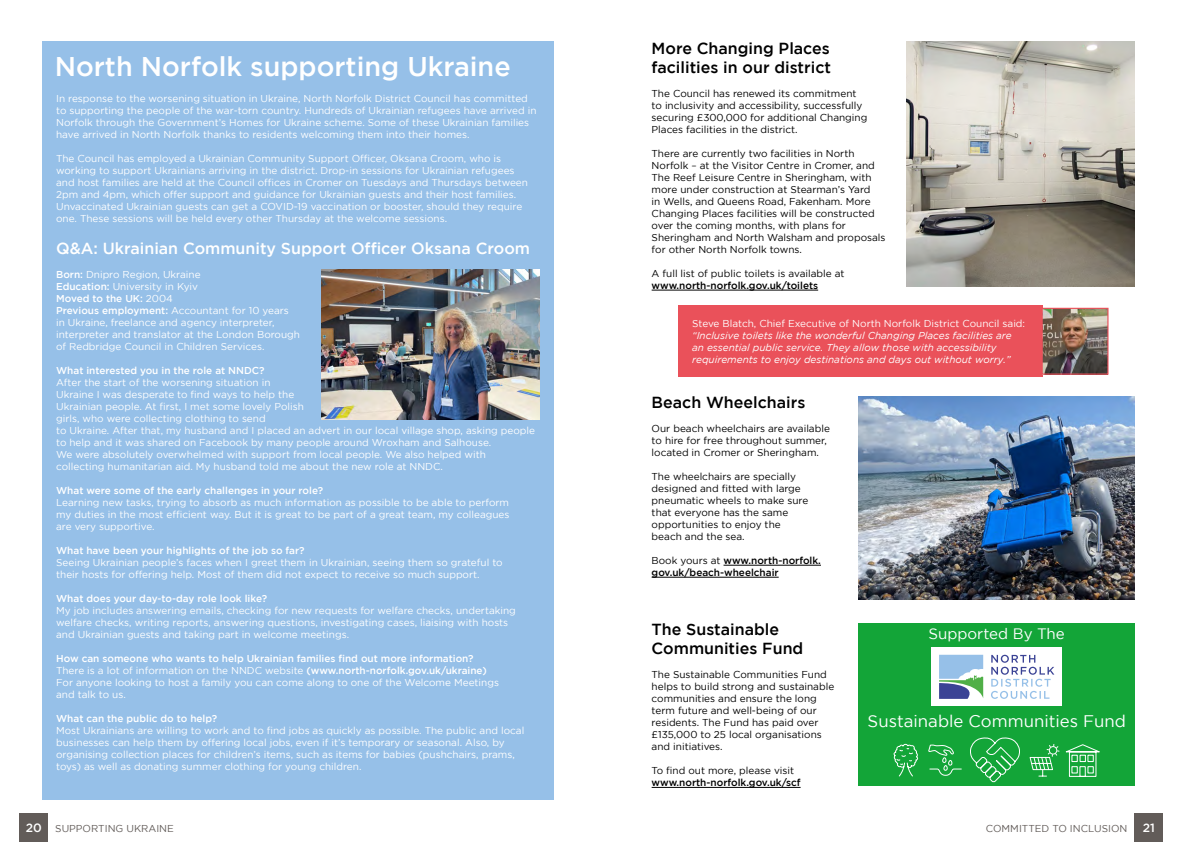
<style>
.page{position:relative;width:1191px;height:842px;background:#fff}
.page>*{position:absolute;margin:0;border:0;box-sizing:border-box;transform-origin:0 0}
.t1{font:500 27px "Gotham";color:#fff}
.t2{font:16.8px "Gotham";color:#fff}
.t3{font:500 16px/19.2px "Gotham";color:#000}
.t4{font:500 16px "Gotham";color:#fff}
.t5{font:15.1px "Gotham";color:#fff}
.t6{font:500 12px "Gotham";color:#fff}
.t7{font:10px/12px "Gotham";color:#fff}
.t8{font:10px/12px "Gotham";color:#000}
.t9{font:500 10px "Gotham";color:#fff}
.t10{font:italic 10px/12px "Gotham";color:#fff}
.t11{font:500 10px/12px "Gotham";color:#000}
.t12{font:10px "Gotham";color:#625c59}
.s1{font-weight:500}
.s2{font-weight:400}
</style>
<div class="page">
<div style="left:42px;top:42px;width:511px;height:758px;background:#96c0e8"></div>
<div style="left:20px;top:814px;width:28px;height:28px;background:#625c59"></div>
<div style="left:1134px;top:814px;width:28px;height:28px;background:#625c59"></div>
<hr style="left:651px;top:290px;width:167px;height:1px;background:#000">
<hr style="left:651px;top:787px;width:149px;height:1px;background:#000">
<img style="left:906px;top:42px;width:228px;height:244px">
<hr style="left:723px;top:565px;width:98px;height:1px;background:#000">
<hr style="left:651px;top:577px;width:127px;height:1px;background:#000">
<img style="left:858px;top:396px;width:276px;height:204px">
<img style="left:321px;top:270px;width:218px;height:150px">
<div style="left:678px;top:305px;width:364px;height:72px;background:#ea515a"></div>
<img style="left:1043px;top:310px;width:63px;height:63px">
<div style="left:1041px;top:308px;width:67px;height:67px;border:1px solid #ea515a"></div>
<div style="left:858px;top:623px;width:276px;height:163px;background:#13a538"></div>
<div style="left:931px;top:647px;width:130px;height:59px;background:#fff"></div>
<svg style="left:991px;top:655px;width:63px;height:44px"></svg>
<svg style="left:939px;top:655px;width:44px;height:44px"></svg>
<svg style="left:893px;top:744px;width:25px;height:33px"></svg>
<svg style="left:928px;top:737px;width:172px;height:46px"></svg>
<h1 class="t1" style="left:55px;top:51px;width:457px">North Norfolk supporting Ukraine</h1>
<p class="t7" style="left:56px;top:93px;width:482px">In response to the worsening situation in Ukraine, North Norfolk District Council has committed to supporting the people of the war-torn country. Hundreds of Ukrainian refugees have arrived in Norfolk through the Government’s Homes for Ukraine scheme. Some of these Ukrainian families have arrived in North Norfolk thanks to residents welcoming them into their homes.</p>
<p class="t7" style="left:56px;top:153px;width:473px">The Council has employed a Ukrainian Community Support Officer, Oksana Croom, who is working to support Ukrainians arriving in the district. Drop-in sessions for Ukrainian refugees and host families are held at the Council offices in Cromer on Tuesdays and Thursdays between 2pm and 4pm, which offer support and guidance for Ukrainian guests and their host families.<br>Unvaccinated Ukrainian guests can get a COVID-19 vaccination or booster, should they require one. These sessions will be held every other Thursday at the welcome sessions.</p>
<h3 class="t4" style="left:56px;top:239px;width:475px">Q&amp;A: Ukrainian Community Support Officer Oksana Croom</h3>
<p class="t7" style="left:56px;top:268px;width:245px"><span class="s1">Born:</span> Dnipro Region, Ukraine<br><span class="s1">Education:</span> University in Kyiv<br><span class="s1">Moved to the UK:</span> 2004<br><span class="s1">Previous employment:</span> Accountant for 10 years in Ukraine, freelance and agency interpreter, interpreter and translator at the London Borough of Redbridge Council in Children Services.</p>
<p class="t9" style="left:56px;top:364px;width:210px">What interested you in the role at NNDC?</p>
<p class="t7" style="left:56px;top:376px;width:480px">After the start of the worsening situation in<br>Ukraine I was desperate to find ways to help the<br>Ukrainian people. At first, I met some lovely Polish<br>girls, who were collecting clothing to send<br>to Ukraine. After that, my husband and I placed an advert in our local village shop, asking people to help and it was shared on Facebook by many people around Wroxham and Salhouse.<br>We were absolutely overwhelmed with support from local people. We also helped with collecting humanitarian aid. My husband told me about the new role at NNDC.</p>
<p class="t9" style="left:56px;top:484px;width:268px">What were some of the early challenges in your role?</p>
<p class="t7" style="left:56px;top:496px;width:455px;text-align:justify">Learning new tasks, trying to absorb as much information as possible to be able to perform my duties in the most efficient way. But it is great to be part of a great team, my colleagues are very supportive.</p>
<p class="t9" style="left:56px;top:544px;width:250px">What have been your highlights of the job so far?</p>
<p class="t7" style="left:56px;top:556px;width:448px">Seeing Ukrainian people’s faces when I greet them in Ukrainian, seeing them so grateful to their hosts for offering help. Most of them did not expect to receive so much support.</p>
<p class="t9" style="left:56px;top:592px;width:212px">What does your day-to-day role look like?</p>
<p class="t7" style="left:56px;top:604px;width:461px">My job includes answering emails, checking for new requests for welfare checks, undertaking welfare checks, writing reports, answering questions, investigating cases, liaising with hosts and Ukrainian guests and taking part in welcome meetings.</p>
<p class="t7" style="left:56px;top:652px;width:444px"><span class="s1">How can someone who wants to help Ukrainian families find out more information?<br></span>There is a lot of information on the NNDC website <span class="s1">(www.north-norfolk.gov.uk/ukraine)<br></span>For anyone looking to host a family you can come along to one of the Welcome Meetings and talk to us.</p>
<p class="t9" style="left:56px;top:712px;width:163px">What can the public do to help?</p>
<p class="t7" style="left:56px;top:724px;width:470px">Most Ukrainians are willing to work and to find jobs as quickly as possible. The public and local businesses can help them by offering local jobs, even if it’s temporary or seasonal. Also, by organising collection places for children’s items, such as items for babies (pushchairs, prams, toys) as well as donating summer clothing for young children.</p>
<h3 class="t3" style="left:651px;top:38px;width:181px">More Changing Places facilities in our district</h3>
<p class="t8" style="left:651px;top:87px;width:217px">The Council has renewed its commitment to inclusivity and accessibility, successfully securing £300,000 for additional Changing Places facilities in the district.</p>
<p class="t8" style="left:651px;top:147px;width:235px">There are currently two facilities in North Norfolk – at the Visitor Centre in Cromer, and The Reef Leisure Centre in Sheringham, with more under construction at Stearman’s Yard<br>in Wells, and Queens Road, Fakenham. More Changing Places facilities will be constructed over the coming months, with plans for Sheringham and North Walsham and proposals for other North Norfolk towns.</p>
<p class="t8" style="left:651px;top:267px;width:194px">A full list of public toilets is available at</p>
<p class="t11" style="left:651px;top:279px;width:168px">www.north-norfolk.gov.uk/toilets</p>
<p class="t7" style="left:692px;top:317px;width:334px">Steve Blatch, Chief Executive of North Norfolk District Council said:</p>
<p class="t10" style="left:692px;top:329px;width:321px">“Inclusive toilets like the wonderful Changing Places facilities are an essential public service. They allow those with accessibility requirements to enjoy destinations and days out without worry.”</p>
<h3 class="t3" style="left:651px;top:392px;width:155px">Beach Wheelchairs</h3>
<p class="t8" style="left:651px;top:422px;width:180px">Our beach wheelchairs are available to hire for free throughout summer, located in Cromer or Sheringham.</p>
<p class="t8" style="left:651px;top:470px;width:158px">The wheelchairs are specially designed and fitted with large pneumatic wheels to make sure that everyone has the same opportunities to enjoy the beach and the sea.</p>
<p class="t11" style="left:651px;top:554px;width:171px"><span class="s2">Book yours at</span> www.north-norfolk. gov.uk/beach-wheelchair</p>
<h3 class="t3" style="left:651px;top:619px;width:153px">The Sustainable<br>Communities Fund</h3>
<p class="t8" style="left:651px;top:668px;width:184px">The Sustainable Communities Fund helps to build strong and sustainable communities and ensure the long term future and well-being of our residents. The Fund has paid over £135,000 to 25 local organisations and initiatives.</p>
<p class="t8" style="left:651px;top:764px;width:144px">To find out more, please visit</p>
<p class="t11" style="left:651px;top:776px;width:150px">www.north-norfolk.gov.uk/scf</p>
<h3 class="t5" style="left:928px;top:625px;width:138px">Supported By The</h3>
<h2 class="t2" style="left:867px;top:712px;width:260px">Sustainable Communities Fund</h2>
<p class="t6" style="left:26px;top:821px;width:18px">20</p>
<p class="t6" style="left:1142px;top:821px;width:14px">21</p>
<p class="t12" style="left:55px;top:822px;width:120px">SUPPORTING UKRAINE</p>
<p class="t12" style="left:986px;top:822px;width:143px">COMMITTED TO INCLUSION</p>
</div>
